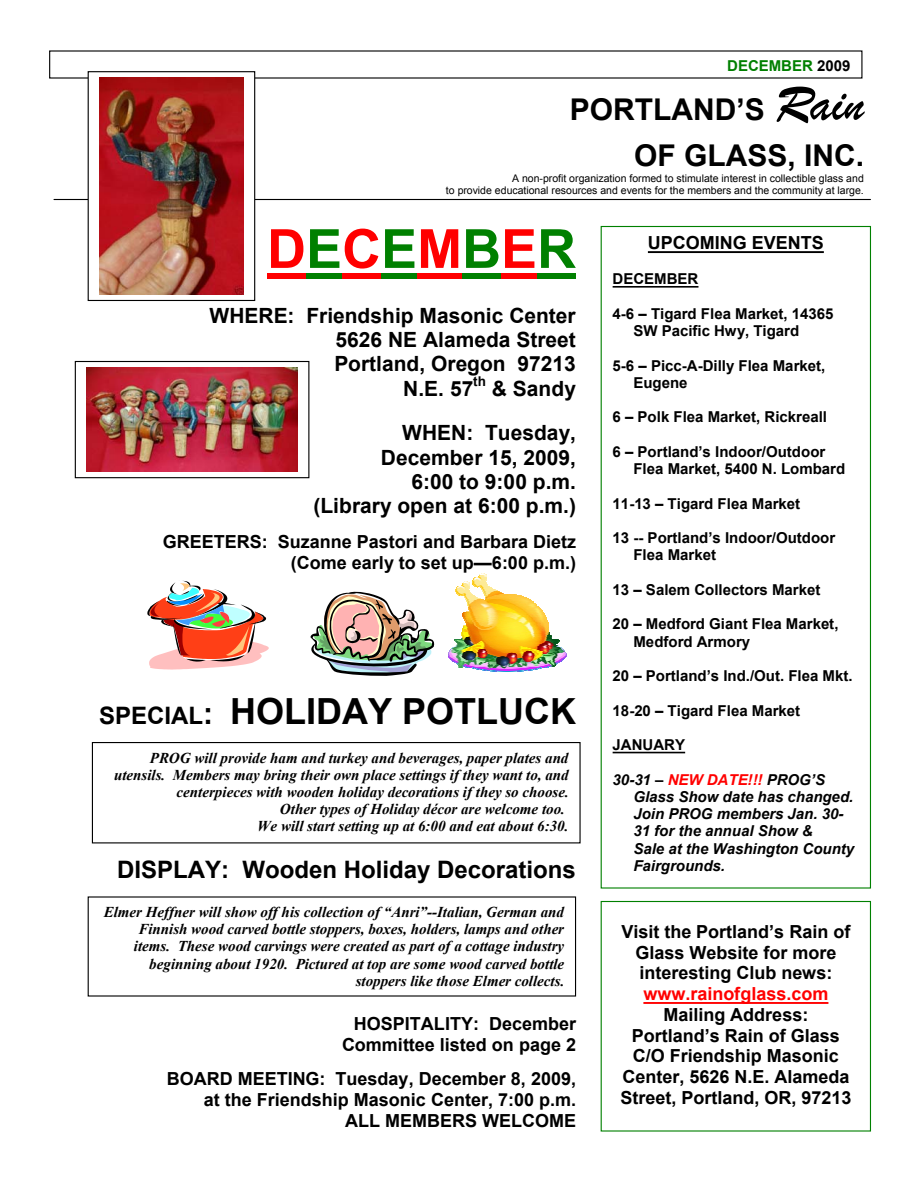
<style>
.page{position:relative;width:918px;height:1188px;background:#fff}
.page>*{position:absolute;margin:0;border:0;box-sizing:border-box;transform-origin:0 0}
.t1{font:700 54px "Arial";color:#f00}
.t2{font:700 36px "Arial";color:#000}
.t3{font:700 30px/46.5px "Arial";color:#000;text-align:right}
.t4{font:700 24px "Arial";color:#000}
.t5{font:700 21px/24.2px "Arial";color:#000;text-align:right}
.t6{font:700 18px/20.7px "Arial";color:#000;text-align:right}
.t7{font:700 18px "Arial";color:#f00}
.t8{font:italic 700 15px/17.2px "Times New Roman";color:#000;text-align:right}
.t9{font:700 15px/17.2px "Arial";color:#000}
.t10{font:italic 700 15px/17.2px "Arial";color:#000}
.t11{font:700 15px "Arial";color:#008000}
.t12{font:700 13.5px "Arial";color:#000}
.t13{font:10.5px/12px "Arial";color:#000;text-align:right}
.s1{color:#000}
.s2{font-family:"Brush Script";font-weight:400;font-size:54px}
.s3{color:#008000}
.s4{color:#f00}
.s5{font-size:24px}
.s6{font-size:30px}
</style>
<div class="page">
<img style="left:513px;top:596px;width:11px;height:2px">
<img style="left:513px;top:598px;width:18px;height:3px">
<svg style="left:456px;top:573px;width:57px;height:28px"></svg>
<img style="left:467px;top:601px;width:71px;height:7px">
<img style="left:469px;top:608px;width:74px;height:4px">
<img style="left:463px;top:612px;width:84px;height:7px">
<img style="left:462px;top:619px;width:90px;height:20px">
<img style="left:467px;top:625px;width:82px;height:2px">
<img style="left:455px;top:639px;width:105px;height:3px">
<img style="left:457px;top:642px;width:102px;height:2px">
<img style="left:456px;top:643px;width:101px;height:3px">
<img style="left:448px;top:646px;width:118px;height:12px">
<img style="left:450px;top:658px;width:115px;height:1px">
<img style="left:450px;top:659px;width:113px;height:2px">
<img style="left:452px;top:660px;width:111px;height:1px">
<img style="left:453px;top:661px;width:108px;height:2px">
<img style="left:455px;top:662px;width:105px;height:1px">
<img style="left:456px;top:663px;width:102px;height:1px">
<img style="left:458px;top:664px;width:98px;height:2px">
<img style="left:464px;top:666px;width:86px;height:2px">
<img style="left:468px;top:667px;width:77px;height:1px">
<img style="left:474px;top:668px;width:66px;height:1px">
<img style="left:479px;top:669px;width:56px;height:1px">
<img style="left:486px;top:670px;width:42px;height:1px">
<img style="left:491px;top:671px;width:33px;height:1px">
<svg style="left:497px;top:671px;width:20px;height:1px"></svg>
<svg style="left:310px;top:592px;width:124px;height:84px"></svg>
<svg style="left:147px;top:581px;width:122px;height:89px"></svg>
<div style="left:267px;top:274px;width:39px;height:5px;background:#f00"></div>
<div style="left:306px;top:274px;width:36px;height:5px;background:#008000"></div>
<div style="left:342px;top:274px;width:39px;height:5px;background:#f00"></div>
<div style="left:381px;top:274px;width:36px;height:5px;background:#008000"></div>
<div style="left:417px;top:274px;width:45px;height:5px;background:#f00"></div>
<div style="left:462px;top:274px;width:39px;height:5px;background:#008000"></div>
<div style="left:501px;top:274px;width:36px;height:5px;background:#f00"></div>
<div style="left:537px;top:274px;width:39px;height:5px;background:#008000"></div>
<hr style="left:54px;top:199px;width:816px;height:1px;background:#000">
<div style="left:601px;top:226px;width:270px;height:663px;border:1px solid #008000"></div>
<hr style="left:648px;top:251px;width:176px;height:2px;background:#000">
<hr style="left:613px;top:286px;width:85px;height:2px;background:#000">
<hr style="left:613px;top:752px;width:72px;height:1px;background:#000">
<div style="left:92px;top:742px;width:489px;height:101px;border:1px solid #000"></div>
<div style="left:601px;top:901px;width:270px;height:231px;border:1px solid #008000"></div>
<hr style="left:643px;top:1002px;width:185px;height:2px;background:#f00">
<div style="left:88px;top:72px;width:167px;height:229px;background:#fff"></div>
<div style="left:88px;top:71px;width:167px;height:230px;border:1px solid #000"></div>
<img style="left:100px;top:78px;width:143px;height:217px">
<div style="left:75px;top:361px;width:234px;height:117px;border:1px solid #000"></div>
<img style="left:87px;top:368px;width:210px;height:104px">
<p class="t11" style="left:727px;top:56px;width:125px">DECEMBER <span class="s1">2009</span></p>
<h3 class="t3" style="left:570px;top:87px;width:296px">PORTLAND’S <span class="s2">Rain<br></span>OF GLASS, INC.</h3>
<p class="t13" style="left:446px;top:173px;width:419px">A non-profit organization formed to stimulate interest in collectible glass and<br>to provide educational resources and events for the members and the community at large.</p>
<h1 class="t1" style="left:267px;top:213px;width:310px">D<span class="s3">E</span>C<span class="s3">E</span>M<span class="s3">B</span>E<span class="s3">R</span></h1>
<h3 class="t5" style="left:210px;top:304px;width:368px">WHERE: Friendship Masonic Center</h3>
<h3 class="t5" style="left:335px;top:329px;width:242px">5626 NE Alameda Street</h3>
<h3 class="t5" style="left:334px;top:353px;width:243px">Portland, Oregon 97213</h3>
<h3 class="t5" style="left:403px;top:377px;width:72px">N.E. 57</h3>
<p class="t12" style="left:473px;top:372px;width:14px">th</p>
<p class="t6" style="left:648px;top:233px;width:177px">UPCOMING EVENTS</p>
<p class="t9" style="left:613px;top:271px;width:87px">DECEMBER</p>
<p class="t9" style="left:633px;top:306px;width:202px;text-indent:-21px">4-6 – Tigard Flea Market, 14365<br>SW Pacific Hwy, Tigard</p>
<p class="t9" style="left:633px;top:357px;width:193px;text-indent:-21px">5-6 – Picc-A-Dilly Flea Market,<br>Eugene</p>
<p class="t9" style="left:613px;top:409px;width:216px">6 – Polk Flea Market, Rickreall</p>
<p class="t9" style="left:633px;top:444px;width:213px;text-indent:-21px">6 – Portland’s Indoor/Outdoor<br>Flea Market, 5400 N. Lombard</p>
<p class="t9" style="left:613px;top:495px;width:189px">11-13 – Tigard Flea Market</p>
<p class="t9" style="left:633px;top:530px;width:203px;text-indent:-21px">13 -- Portland’s Indoor/Outdoor<br>Flea Market</p>
<p class="t9" style="left:613px;top:581px;width:209px">13 – Salem Collectors Market</p>
<p class="t9" style="left:633px;top:616px;width:207px;text-indent:-21px">20 – Medford Giant Flea Market,<br>Medford Armory</p>
<p class="t9" style="left:613px;top:668px;width:241px">20 – Portland’s Ind./Out. Flea Mkt.</p>
<p class="t9" style="left:613px;top:702px;width:189px">18-20 – Tigard Flea Market</p>
<p class="t9" style="left:613px;top:737px;width:74px">JANUARY</p>
<p class="t10" style="left:633px;top:771px;width:222px;text-indent:-21px">30-31 – <span class="s4">NEW DATE!!!</span> PROG’S<br>Glass Show date has changed.<br>Join PROG members Jan. 30-<br>31 for the annual Show &amp;<br>Sale at the Washington County<br>Fairgrounds.</p>
<h3 class="t5" style="left:402px;top:367px;width:175px;line-height:44.8px">&amp; Sandy<br>WHEN: Tuesday,</h3>
<h3 class="t5" style="left:313px;top:446px;width:264px">December 15, 2009,<br>6:00 to 9:00 p.m.<br>(Library open at 6:00 p.m.)</h3>
<p class="t6" style="left:163px;top:532px;width:415px">GREETERS: Suzanne Pastori and Barbara Dietz (Come early to set up—6:00 p.m.)</p>
<h2 class="t2" style="left:99px;top:687px;width:478px"><span class="s5">SPECIAL</span><span class="s6">:</span> HOLIDAY POTLUCK</h2>
<p class="t8" style="left:114px;top:748px;width:456px">PROG will provide ham and turkey and beverages, paper plates and utensils. Members may bring their own place settings if they want to, and centerpieces with wooden holiday decorations if they so choose.<br>Other types of Holiday décor are welcome too.<br>We will start setting up at 6:00 and eat about 6:30.</p>
<h3 class="t4" style="left:117px;top:854px;width:460px">DISPLAY: Wooden Holiday Decorations</h3>
<p class="t8" style="left:104px;top:903px;width:462px">Elmer Heffner will show off his collection of “Anri”--Italian, German and Finnish wood carved bottle stoppers, boxes, holders, lamps and other items. These wood carvings were created as part of a cottage industry beginning about 1920. Pictured at top are some wood carved bottle stoppers like those Elmer collects.</p>
<p class="t6" style="left:342px;top:1014px;width:236px">HOSPITALITY: December<br>Committee listed on page 2</p>
<p class="t6" style="left:167px;top:1069px;width:411px">BOARD MEETING: Tuesday, December 8, 2009, at the Friendship Masonic Center, 7:00 p.m.<br>ALL MEMBERS WELCOME</p>
<p class="t6" style="left:621px;top:922px;width:231px;text-align:center">Visit the Portland’s Rain of<br>Glass Website for more interesting Club news:</p>
<p class="t7" style="left:643px;top:982px;width:186px">www.rainofglass.com</p>
<p class="t6" style="left:620px;top:1005px;width:232px;text-align:center">Mailing Address:<br>Portland’s Rain of Glass<br>C/O Friendship Masonic<br>Center, 5626 N.E. Alameda<br>Street, Portland, OR, 97213</p>
</div>
